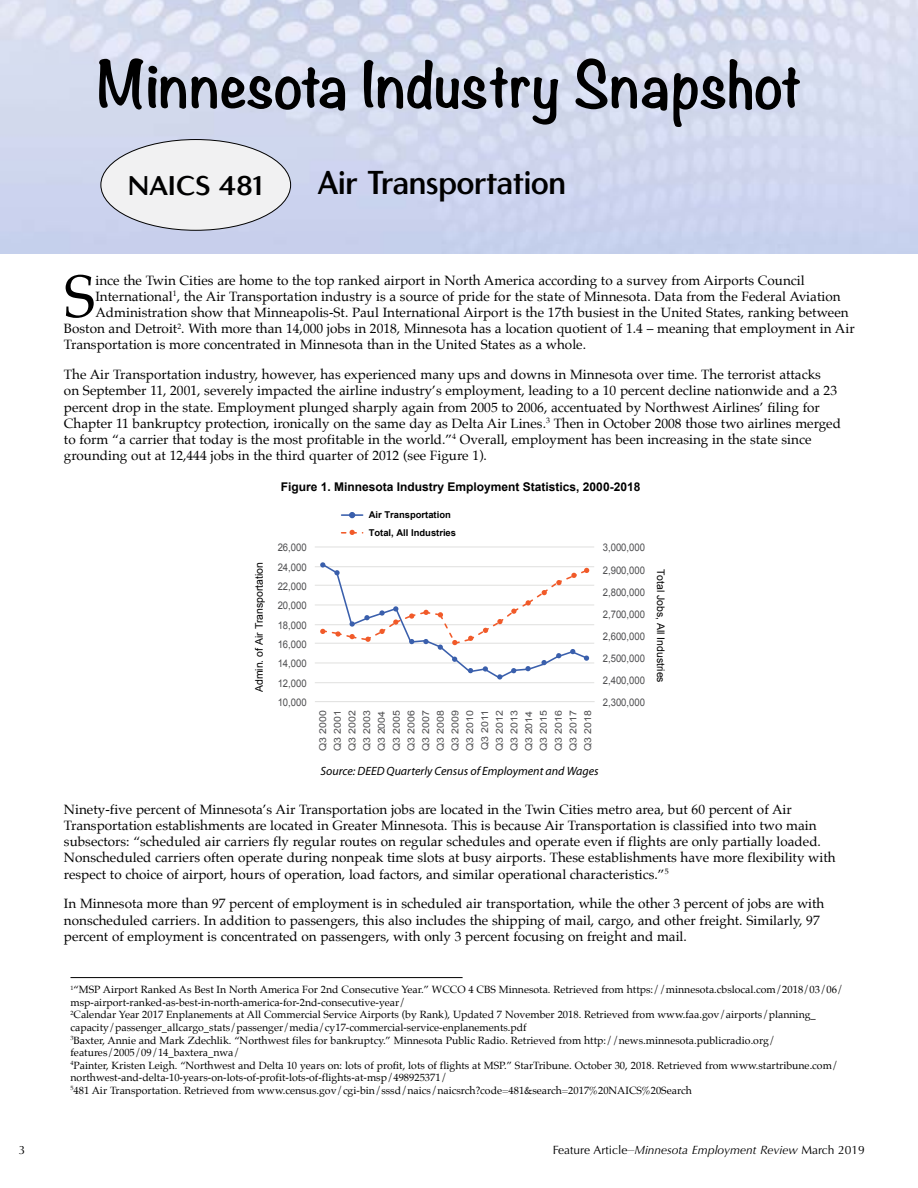
<style>
.page{position:relative;width:918px;height:1188px;background:#fff}
.page>*{position:absolute;margin:0;border:0;box-sizing:border-box;transform-origin:0 0}
.t1{font:59.85px "Palatino";color:#000}
.Heading_1_industries{font:700 57px "Noteworthy";color:#000}
.heading_2_NAICS{font:700 33px "Carisma Demi";letter-spacing:-.005em;color:#000;scale:.91 1}
.normal_tables{font:700 27px "Carisma Demi";color:#000}
.t2{font:13.5px/16.2px "Palatino";color:#000}
.normal_tables-2{font:700 12px "Arial";color:#000}
.t3{font:italic 12px "Optima";color:#000}
.normal_source{font:italic 12px "Myriad Pro";color:#000}
.t4{font:12px "Optima";color:#000}
.normal_footnotes{font:10.5px/12.6px "Palatino";color:#000}
.t5{font:10.5px "Arial";color:#4d4d4f;scale:.9 1}
.t6{font:10.5px "Arial";color:#000}
.t7{font:9.45px/14.7px "Arial";color:#4d4d4f;scale:1.11 1}
.t8{font:700 9.45px/18.3px "Arial";color:#000}
.s1{font-style:normal}
</style>
<div class="page">
<img style="left:0;top:0;width:918px;height:254px">
<div style="left:101px;top:140px;width:190px;height:90px;background:#f1f1f2;border-radius:50%"></div>
<hr style="left:342px;top:514px;width:21px;height:2px;background:#3a5fac">
<svg style="left:342px;top:530px;width:21px;height:5px"></svg>
<svg style="left:349px;top:512px;width:6px;height:6px"></svg>
<hr style="left:315px;top:682px;width:279px;height:1px;background:#e1e1e0">
<hr style="left:315px;top:662px;width:279px;height:1px;background:#e1e1e0">
<hr style="left:315px;top:643px;width:279px;height:1px;background:#e1e1e0">
<hr style="left:315px;top:624px;width:279px;height:1px;background:#e1e1e0">
<hr style="left:315px;top:604px;width:279px;height:1px;background:#e1e1e0">
<hr style="left:315px;top:585px;width:279px;height:1px;background:#e1e1e0">
<hr style="left:315px;top:566px;width:279px;height:1px;background:#e1e1e0">
<hr style="left:315px;top:546px;width:279px;height:2px;background:#e1e1e0">
<hr style="left:315px;top:701px;width:280px;height:1px;background:#e1e1e0">
<svg style="left:320px;top:562px;width:269px;height:118px"></svg>
<hr style="left:70px;top:977px;width:393px;height:1px;background:#000">
<p class="Heading_1_industries" style="left:97px;top:34px;width:706px">Minnesota Industry Snapshot</p>
<p class="normal_tables" style="left:128px;top:169px;width:136px">NAICS 481</p>
<p class="heading_2_NAICS" style="left:318px;top:163px;width:274px">Air Transportation</p>
<p class="t1" style="left:64px;top:247px;width:33px">S</p>
<p class="t2" style="left:95px;top:272px;width:711px">ince the Twin Cities are home to the top ranked airport in North America according to a survey from Airports Council</p>
<p class="t2" style="left:95px;top:288px;width:747px">International<sup>1</sup>, the Air Transportation industry is a source of pride for the state of Minnesota. Data from the Federal Aviation</p>
<p class="t2" style="left:95px;top:304px;width:755px">Administration show that Minneapolis-St. Paul International Airport is the 17th busiest in the United States, ranking between</p>
<p class="t2" style="left:64px;top:320px;width:792px">Boston and Detroit<sup>2</sup>. With more than 14,000 jobs in 2018, Minnesota has a location quotient of 1.4 – meaning that employment in Air</p>
<p class="t2" style="left:64px;top:337px;width:524px">Transportation is more concentrated in Minnesota than in the United States as a whole.</p>
<p class="t2" style="left:64px;top:366px;width:779px">The Air Transportation industry, however, has experienced many ups and downs in Minnesota over time. The terrorist attacks<br>on September 11, 2001, severely impacted the airline industry’s employment, leading to a 10 percent decline nationwide and a 23 percent drop in the state. Employment plunged sharply again from 2005 to 2006, accentuated by Northwest Airlines’ filing for Chapter 11 bankruptcy protection, ironically on the same day as Delta Air Lines.<sup>3</sup> Then in October 2008 those two airlines merged to form “a carrier that today is the most profitable in the world.”<sup>4</sup> Overall, employment has been increasing in the state since grounding out at 12,444 jobs in the third quarter of 2012 (see Figure 1).</p>
<p class="normal_tables-2" style="left:281px;top:479px;width:361px">Figure 1. Minnesota Industry Employment Statistics, 2000-2018</p>
<p class="t6" style="left:252px;top:692px;width:132px;rotate:-90deg">Admin. of Air Transportation</p>
<p class="t5" style="left:278px;top:541px;width:34px">26,000</p>
<p class="t5" style="left:278px;top:560px;width:34px">24,000</p>
<p class="t5" style="left:278px;top:580px;width:34px">22,000</p>
<p class="t5" style="left:278px;top:599px;width:34px">20,000</p>
<p class="t5" style="left:278px;top:618px;width:34px">18,000</p>
<p class="t5" style="left:278px;top:638px;width:34px">16,000</p>
<p class="t5" style="left:278px;top:657px;width:34px">14,000</p>
<p class="t5" style="left:278px;top:676px;width:34px">12,000</p>
<p class="t5" style="left:278px;top:695px;width:34px">10,000</p>
<p class="t8" style="left:369px;top:505px;width:89px">Air Transportation<br>Total, All Industries</p>
<p class="t7" style="left:315px;top:751px;width:39px;rotate:-90deg">Q3 2000<br>Q3 2001<br>Q3 2002<br>Q3 2003<br>Q3 2004<br>Q3 2005<br>Q3 2006<br>Q3 2007<br>Q3 2008<br>Q3 2009<br>Q3 2010<br>Q3 2011<br>Q3 2012<br>Q3 2013<br>Q3 2014<br>Q3 2015<br>Q3 2016<br>Q3 2017<br>Q3 2018</p>
<p class="t5" style="left:603px;top:541px;width:48px">3,000,000</p>
<p class="t5" style="left:603px;top:563px;width:48px">2,900,000</p>
<p class="t5" style="left:603px;top:585px;width:48px">2,800,000</p>
<p class="t5" style="left:603px;top:607px;width:48px">2,700,000</p>
<p class="t5" style="left:603px;top:629px;width:48px">2,600,000</p>
<p class="t5" style="left:603px;top:651px;width:48px">2,500,000</p>
<p class="t5" style="left:603px;top:673px;width:48px">2,400,000</p>
<p class="t5" style="left:603px;top:695px;width:48px">2,300,000</p>
<p class="normal_source" style="left:321px;top:764px;width:280px">Source: DEED Quarterly Census of Employment and Wages</p>
<p class="t6" style="left:668px;top:569px;width:115px;rotate:90deg">Total Jobs, All Industries</p>
<p class="t2" style="left:64px;top:801px;width:773px">Ninety-five percent of Minnesota’s Air Transportation jobs are located in the Twin Cities metro area, but 60 percent of Air Transportation establishments are located in Greater Minnesota. This is because Air Transportation is classified into two main subsectors: “scheduled air carriers fly regular routes on regular schedules and operate even if flights are only partially loaded.<br>Nonscheduled carriers often operate during nonpeak time slots at busy airports. These establishments have more flexibility with respect to choice of airport, hours of operation, load factors, and similar operational characteristics.”<sup>5</sup></p>
<p class="t2" style="left:64px;top:896px;width:762px">In Minnesota more than 97 percent of employment is in scheduled air transportation, while the other 3 percent of jobs are with nonscheduled carriers. In addition to passengers, this also includes the shipping of mail, cargo, and other freight. Similarly, 97 percent of employment is concentrated on passengers, with only 3 percent focusing on freight and mail.</p>
<p class="normal_footnotes" style="left:70px;top:983px;width:774px"><sup>1</sup>“MSP Airport Ranked As Best In North America For 2nd Consecutive Year.” WCCO 4 CBS Minnesota. Retrieved from https://minnesota.cbslocal.com/2018/03/06/ msp-airport-ranked-as-best-in-north-america-for-2nd-consecutive-year/<br><sup>2</sup>Calendar Year 2017 Enplanements at All Commercial Service Airports (by Rank), Updated 7 November 2018. Retrieved from www.faa.gov/airports/planning_ capacity/passenger_allcargo_stats/passenger/media/cy17-commercial-service-enplanements.pdf<br><sup>3</sup>Baxter, Annie and Mark Zdechlik. “Northwest files for bankruptcy.” Minnesota Public Radio. Retrieved from http://news.minnesota.publicradio.org/ features/2005/09/14_baxtera_nwa/<br><sup>4</sup>Painter, Kristen Leigh. “Northwest and Delta 10 years on: lots of profit, lots of flights at MSP.” StarTribune. October 30, 2018. Retrieved from www.startribune.com/ northwest-and-delta-10-years-on-lots-of-profit-lots-of-flights-at-msp/498925371/<br><sup>5</sup>481 Air Transportation. Retrieved from www.census.gov/cgi-bin/sssd/naics/naicsrch?code=481&amp;search=2017%20NAICS%20Search</p>
<p class="t4" style="left:19px;top:1143px;width:8px">3</p>
<p class="t3" style="left:553px;top:1143px;width:314px"><span class="s1">Feature Article</span><sup>—</sup>Minnesota Employment Review <span class="s1">March 2019</span></p>
</div>
